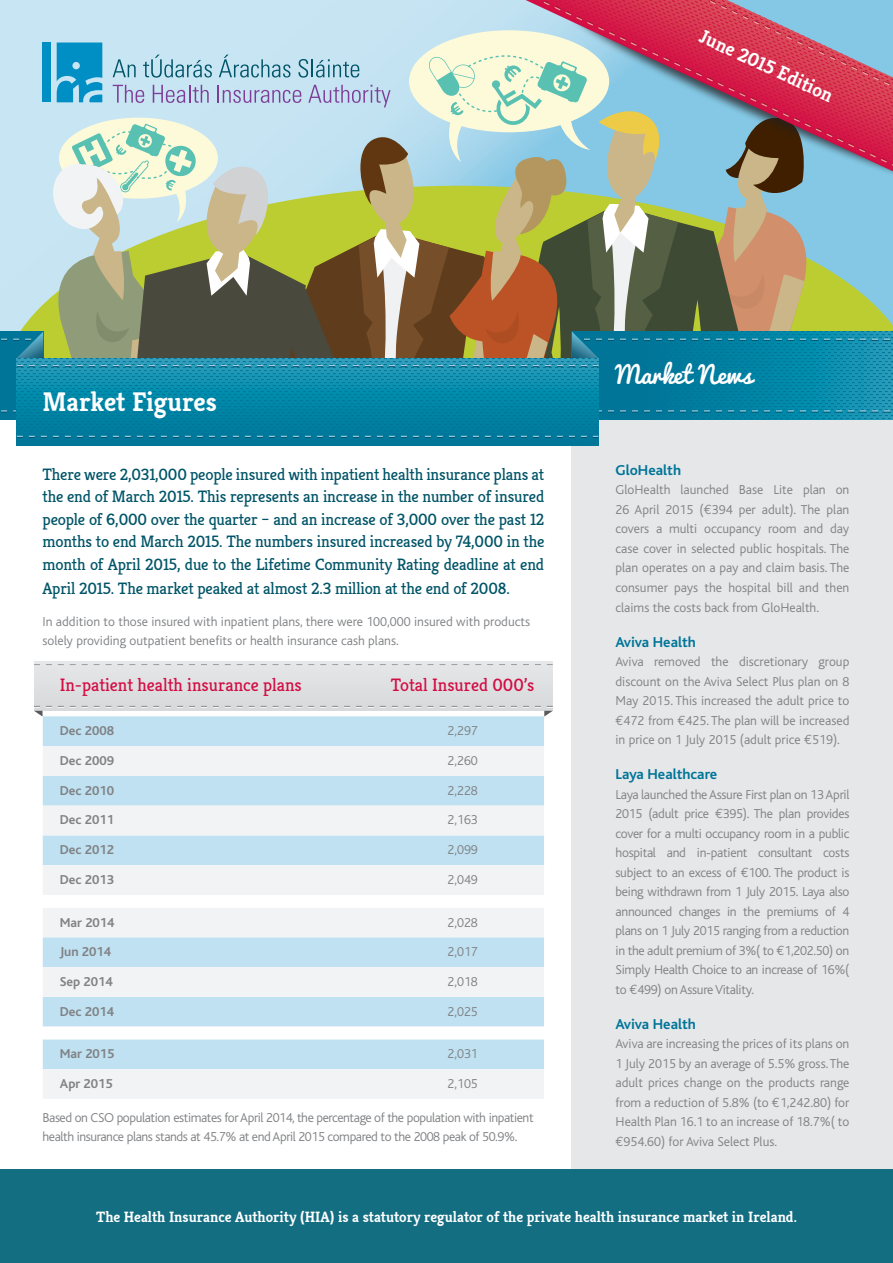
<style>
.page{position:relative;width:893px;height:1263px;background:#fff}
.page>*{position:absolute;margin:0;border:0;box-sizing:border-box;transform-origin:0 0}
.t1{font:700 27px "Kreon";color:#fff}
.t2{font:24px "Pacifico";color:#fff}
.t3{font:700 19.5px "Kreon";color:#fff}
.Table_heading{font:18px "Kreon";color:#d20d44}
.Intro_text{font:16.5px/22.5px "Kreon";letter-spacing:-.01em;color:#005467;text-align:justify}
.Intro_Text{font:700 15px "Kreon";color:#fff}
.Sidebar_title{font:700 15px "Bliss";color:#007598}
.Sidebar_copy{font:300 13.5px/19.5px "Bliss";color:#808285;text-align:justify}
.main_body{font:300 13.5px/19.5px "Bliss";letter-spacing:-.03em;color:#808285}
.main_body-2{font:300 13.5px/19.5px "Bliss";color:#808285}
.Table_left{font:700 13.5px "Bliss";color:#808285}
.Table_right{font:300 13.5px "Bliss";color:#808285}
.s1{font-family:"Euro Mono";font-weight:400}
</style>
<div class="page">
<div style="left:0;top:0;width:893px;height:420px;background:#c8e5f3"></div>
<div style="left:572px;top:381px;width:321px;height:882px;background:#e6e7e9"></div>
<svg style="left:526px;top:0;width:367px;height:30px;background:#b57593"></svg>
<div style="left:17px;top:358px;width:581px;height:87px;background:#007b9d"></div>
<svg style="left:17px;top:436px;width:581px;height:2px"></svg>
<svg style="left:0;top:30px;width:893px;height:390px"></svg>
<div style="left:0;top:1169px;width:893px;height:94px;background:#146e82"></div>
<div style="left:34px;top:661px;width:519px;height:49px;background:#dfe0e2"></div>
<svg style="left:34px;top:664px;width:519px;height:1px"></svg>
<svg style="left:34px;top:706px;width:519px;height:10px"></svg>
<div style="left:43px;top:716px;width:501px;height:30px;background:#bfe1f1"></div>
<svg style="left:43px;top:746px;width:501px;height:353px;fill:#f2f3f4"></svg>
<svg style="left:43px;top:895px;width:501px;height:144px"></svg>
<p class="t3" style="left:706px;top:24px;width:147px;rotate:25deg">June 2015 Edition</p>
<p class="t1" style="left:43px;top:384px;width:176px">Market Figures</p>
<p class="Intro_text" style="left:43px;top:463px;width:503px">There were 2,031,000 people insured with inpatient health insurance plans at the end of March 2015. This represents an increase in the number of insured people of 6,000 over the quarter – and an increase of 3,000 over the past 12 months to end March 2015. The numbers insured increased by 74,000 in the month of April 2015, due to the Lifetime Community Rating deadline at end</p>
<p class="Intro_text" style="left:43px;top:577px;width:469px">April 2015. The market peaked at almost 2.3 million at the end of 2008.</p>
<p class="main_body-2" style="left:43px;top:612px;width:489px">In addition to those insured with inpatient plans, there were 100,000 insured with products solely providing outpatient benefits or health insurance cash plans.</p>
<p class="Table_heading" style="left:60px;top:674px;width:244px">In-patient health insurance plans</p>
<p class="Table_heading" style="left:391px;top:674px;width:145px">Total Insured 000’s</p>
<p class="Table_left" style="left:60px;top:724px;width:56px">Dec 2008</p>
<p class="Table_right" style="left:447px;top:724px;width:32px">2,297</p>
<p class="Table_left" style="left:60px;top:753px;width:56px">Dec 2009</p>
<p class="Table_right" style="left:447px;top:753px;width:32px">2,260</p>
<p class="Table_left" style="left:60px;top:783px;width:56px">Dec 2010</p>
<p class="Table_right" style="left:447px;top:783px;width:32px">2,228</p>
<p class="Table_left" style="left:60px;top:813px;width:56px">Dec 2011</p>
<p class="Table_right" style="left:447px;top:813px;width:32px">2,163</p>
<p class="Table_left" style="left:60px;top:843px;width:56px">Dec 2012</p>
<p class="Table_right" style="left:447px;top:843px;width:32px">2,099</p>
<p class="Table_left" style="left:60px;top:872px;width:56px">Dec 2013</p>
<p class="Table_right" style="left:447px;top:872px;width:32px">2,049</p>
<p class="Table_left" style="left:60px;top:915px;width:56px">Mar 2014</p>
<p class="Table_right" style="left:447px;top:915px;width:32px">2,028</p>
<p class="Table_left" style="left:60px;top:945px;width:53px">Jun 2014</p>
<p class="Table_right" style="left:447px;top:944px;width:32px">2,017</p>
<p class="Table_left" style="left:60px;top:974px;width:55px">Sep 2014</p>
<p class="Table_right" style="left:447px;top:974px;width:32px">2,018</p>
<p class="Table_left" style="left:60px;top:1004px;width:56px">Dec 2014</p>
<p class="Table_right" style="left:447px;top:1004px;width:32px">2,025</p>
<p class="Table_left" style="left:60px;top:1047px;width:56px">Mar 2015</p>
<p class="Table_right" style="left:447px;top:1046px;width:32px">2,031</p>
<p class="Table_left" style="left:60px;top:1076px;width:55px">Apr 2015</p>
<p class="Table_right" style="left:447px;top:1076px;width:32px">2,105</p>
<p class="main_body" style="left:43px;top:1108px;width:493px">Based on CSO population estimates for April 2014, the percentage of the population with inpatient health insurance plans stands at 45.7% at end April 2015 compared to the 2008 peak of 50.9%.</p>
<p class="t2" style="left:615px;top:362px;width:138px">Market News</p>
<p class="Sidebar_title" style="left:615px;top:462px;width:67px">GloHealth</p>
<p class="Sidebar_copy" style="left:615px;top:481px;width:235px">GloHealth launched Base Lite plan on 26 April 2015 (<span class="s1">€</span>394 per adult). The plan covers a multi occupancy room and day case cover in selected public hospitals. The plan operates on a pay and claim basis. The consumer pays the hospital bill and then claims the costs back from GloHealth.</p>
<p class="Sidebar_title" style="left:615px;top:634px;width:82px">Aviva Health</p>
<p class="Sidebar_copy" style="left:615px;top:652px;width:235px">Aviva removed the discretionary group discount on the Aviva Select Plus plan on 8<br>May 2015. This increased the adult price to <span class="s1">€</span>472 from <span class="s1">€</span>425. The plan will be increased in price on 1 July 2015 (adult price <span class="s1">€</span>519).</p>
<p class="Sidebar_title" style="left:615px;top:766px;width:103px">Laya Healthcare</p>
<p class="Sidebar_copy" style="left:615px;top:785px;width:235px">Laya launched the Assure First plan on 13 April 2015 (adult price <span class="s1">€</span>395). The plan provides cover for a multi occupancy room in a public hospital and in-patient consultant costs subject to an excess of <span class="s1">€</span>100. The product is being withdrawn from 1 July 2015. Laya also announced changes in the premiums of 4 plans on 1 July 2015 ranging from a reduction in the adult premium of 3%( to <span class="s1">€</span>1,202.50) on Simply Health Choice to an increase of 16%( to <span class="s1">€</span>499) on Assure Vitality.</p>
<p class="Sidebar_title" style="left:615px;top:1016px;width:82px">Aviva Health</p>
<p class="Sidebar_copy" style="left:615px;top:1034px;width:235px">Aviva are increasing the prices of its plans on 1 July 2015 by an average of 5.5% gross. The adult prices change on the products range from a reduction of 5.8% (to <span class="s1">€</span>1,242.80) for Health Plan 16.1 to an increase of 18.7%( to <span class="s1">€</span>954.60) for Aviva Select Plus.</p>
<p class="Intro_Text" style="left:96px;top:1207px;width:702px">The Health Insurance Authority (HIA) is a statutory regulator of the private health insurance market in Ireland.</p>
</div>
